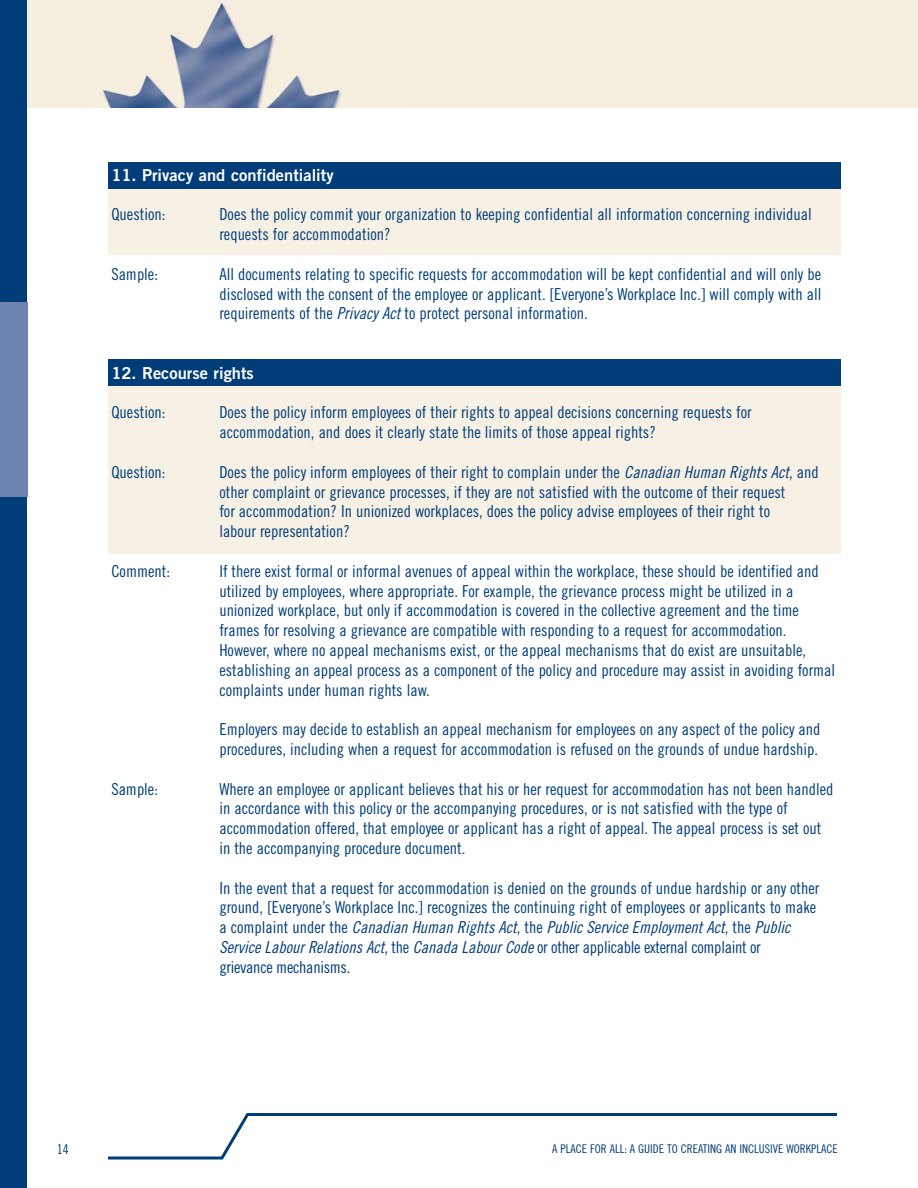
<style>
.page{position:relative;width:918px;height:1188px;background:#fff}
.page>*{position:absolute;margin:0;border:0;box-sizing:border-box;transform-origin:0 0}
.t1{font:16.5px/19.8px "Trade Gothic Cond Eighteen";color:#003d79}
.t2{font:16.5px "Trade Gothic Bold Two";color:#fff}
.t3{font:13.5px "Trade Gothic Cond Eighteen";color:#003d79}
.t4{font:12px "Trade Gothic Cond Eighteen";color:#003d79}
.s1{font-style:italic}
</style>
<div class="page">
<div style="left:108px;top:386px;width:732px;height:168px;background:#f7f0e4"></div>
<div style="left:108px;top:187px;width:732px;height:68px;background:#f7f0e4"></div>
<div style="left:108px;top:162px;width:732px;height:27px;background:#003d79"></div>
<div style="left:108px;top:359px;width:732px;height:27px;background:#003d79"></div>
<div style="left:0;top:0;width:918px;height:108px;background:#f5eedf"></div>
<div style="left:0;top:0;width:27px;height:1188px;background:#003d79"></div>
<img style="left:99px;top:2px;width:242px;height:106px">
<svg style="left:108px;top:1113px;width:729px;height:47px"></svg>
<div style="left:0;top:302px;width:27px;height:195px;background:#6d83b0"></div>
<p class="t2" style="left:111px;top:169px;width:224px">11. Privacy and confidentiality</p>
<p class="t1" style="left:111px;top:206px;width:56px">Question:</p>
<p class="t1" style="left:219px;top:206px;width:594px">Does the policy commit your organization to keeping confidential all information concerning individual requests for accommodation?</p>
<p class="t1" style="left:111px;top:265px;width:48px">Sample:</p>
<p class="t1" style="left:219px;top:265px;width:604px;text-align:justify">All documents relating to specific requests for accommodation will be kept confidential and will only be disclosed with the consent of the employee or applicant. [Everyone’s Workplace Inc.] will comply with all requirements of the <span class="s1">Privacy Act</span>to protect personal information.</p>
<p class="t2" style="left:111px;top:367px;width:144px">12. Recourse rights</p>
<p class="t1" style="left:111px;top:404px;width:56px">Question:</p>
<p class="t1" style="left:219px;top:404px;width:534px">Does the policy inform employees of their rights to appeal decisions concerning requests for accommodation, and does it clearly state the limits of those appeal rights?</p>
<p class="t1" style="left:111px;top:463px;width:56px">Question:</p>
<p class="t1" style="left:219px;top:463px;width:601px">Does the policy inform employees of their right to complain under the <span class="s1">Canadian Human Rights Act</span>, and other complaint or grievance processes, if they are not satisfied with the outcome of their request<br>for accommodation? In unionized workplaces, does the policy advise employees of their right to<br>labour representation?</p>
<p class="t1" style="left:111px;top:562px;width:60px">Comment:</p>
<p class="t1" style="left:219px;top:562px;width:617px">If there exist formal or informal avenues of appeal within the workplace, these should be identified and utilized by employees, where appropriate. For example, the grievance process might be utilized in a unionized workplace, but only if accommodation is covered in the collective agreement and the time frames for resolving a grievance are compatible with responding to a request for accommodation.<br>However, where no appeal mechanisms exist, or the appeal mechanisms that do exist are unsuitable, establishing an appeal process as a component of the policy and procedure may assist in avoiding formal complaints under human rights law.</p>
<p class="t1" style="left:219px;top:721px;width:603px">Employers may decide to establish an appeal mechanism for employees on any aspect of the policy and procedures, including when a request for accommodation is refused on the grounds of undue hardship.</p>
<p class="t1" style="left:111px;top:780px;width:48px">Sample:</p>
<p class="t1" style="left:219px;top:780px;width:616px">Where an employee or applicant believes that his or her request for accommodation has not been handled in accordance with this policy or the accompanying procedures, or is not satisfied with the type of accommodation offered, that employee or applicant has a right of appeal. The appeal process is set out in the accompanying procedure document.</p>
<p class="t1" style="left:219px;top:879px;width:602px">In the event that a request for accommodation is denied on the grounds of undue hardship or any other ground, [Everyone’s Workplace Inc.] recognizes the continuing right of employees or applicants to make a c o m p l a i n t u n d e r t h e <span class="s1">Canadian Human Rights Act</span>, t h e <span class="s1">Public Service EmploymentAct</span>, t h e <span class="s1">Public Service LabourRelations Act</span>, the <span class="s1">Canada LabourCode</span> or other applicable external complaint or<br>grievance mechanisms.</p>
<p class="t3" style="left:57px;top:1144px;width:13px">14</p>
<p class="t4" style="left:552px;top:1145px;width:287px">A PLACE FOR ALL: A GUIDE TO CREATING AN INCLUSIVE WORKPLACE</p>
</div>
